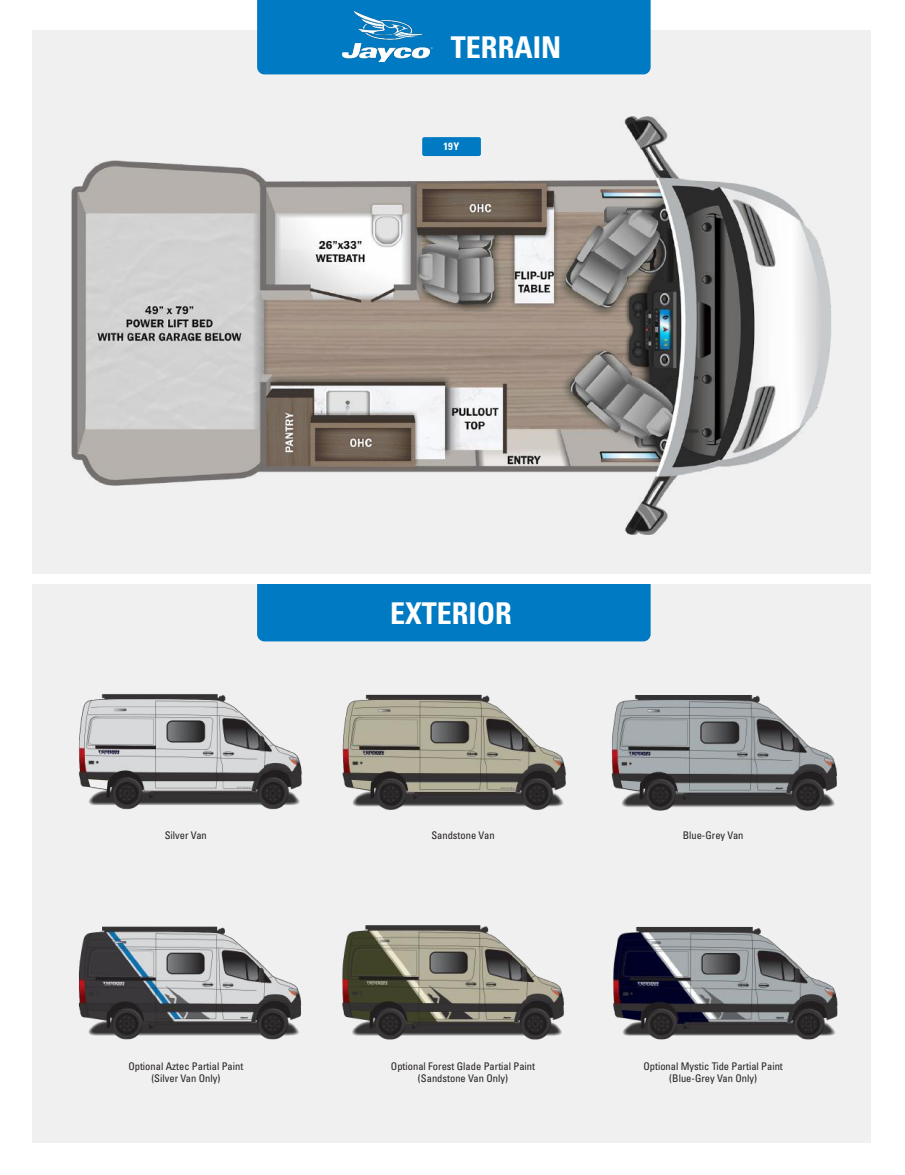
<style>
.page{position:relative;width:905px;height:1175px;background:#fff}
.page>*{position:absolute;margin:0;border:0;box-sizing:border-box;transform-origin:0 0}
.t1{font:700 condensed 30px "Univers LT Std";color:#fff}
.t2{font:condensed 10.5px/12px "Univers LT Std";color:#241f1f;text-align:center}
.t3{font:700 condensed 10.5px "Univers LT Std";color:#fff}
</style>
<div class="page">
<div style="left:32px;top:584px;width:839px;height:558px;background:#f0f0f1"></div>
<img style="left:64px;top:915px;width:242px;height:136px">
<img style="left:328px;top:913px;width:241px;height:137px">
<div style="left:257px;top:512px;width:393px;height:129px;background:#007bc3;border-radius:7px"></div>
<div style="left:28px;top:451px;width:849px;height:132px;background:#fff"></div>
<div style="left:32px;top:31px;width:839px;height:543px;background:#f0f0f1"></div>
<img style="left:56px;top:116px;width:791px;height:418px">
<div style="left:257px;top:0;width:393px;height:74px;background:#007bc3"></div>
<img style="left:342px;top:12px;width:91px;height:50px">
<img style="left:70px;top:684px;width:235px;height:136px">
<svg style="left:88px;top:779px;width:20px;height:10px"></svg>
<img style="left:333px;top:684px;width:236px;height:132px">
<svg style="left:351px;top:779px;width:21px;height:11px"></svg>
<img style="left:603px;top:684px;width:236px;height:136px">
<svg style="left:620px;top:780px;width:21px;height:10px"></svg>
<img style="left:604px;top:915px;width:236px;height:132px">
<svg style="left:621px;top:1010px;width:21px;height:10px"></svg>
<h1 class="t1" style="left:451px;top:29px;width:112px">TERRAIN</h1>
<p class="t3" style="left:443px;top:140px;width:17px">19Y</p>
<h1 class="t1" style="left:390px;top:595px;width:123px">EXTERIOR</h1>
<p class="t2" style="left:165px;top:829px;width:44px">Silver Van</p>
<p class="t2" style="left:431px;top:829px;width:65px">Sandstone Van</p>
<p class="t2" style="left:682px;top:829px;width:62px">Blue-Grey Van</p>
<p class="t2" style="left:128px;top:1060px;width:116px">Optional Aztec Partial Paint (Silver Van Only)</p>
<p class="t2" style="left:391px;top:1060px;width:146px">Optional Forest Glade Partial Paint (Sandstone Van Only)</p>
<p class="t2" style="left:643px;top:1060px;width:141px">Optional Mystic Tide Partial Paint (Blue-Grey Van Only)</p>
</div>
